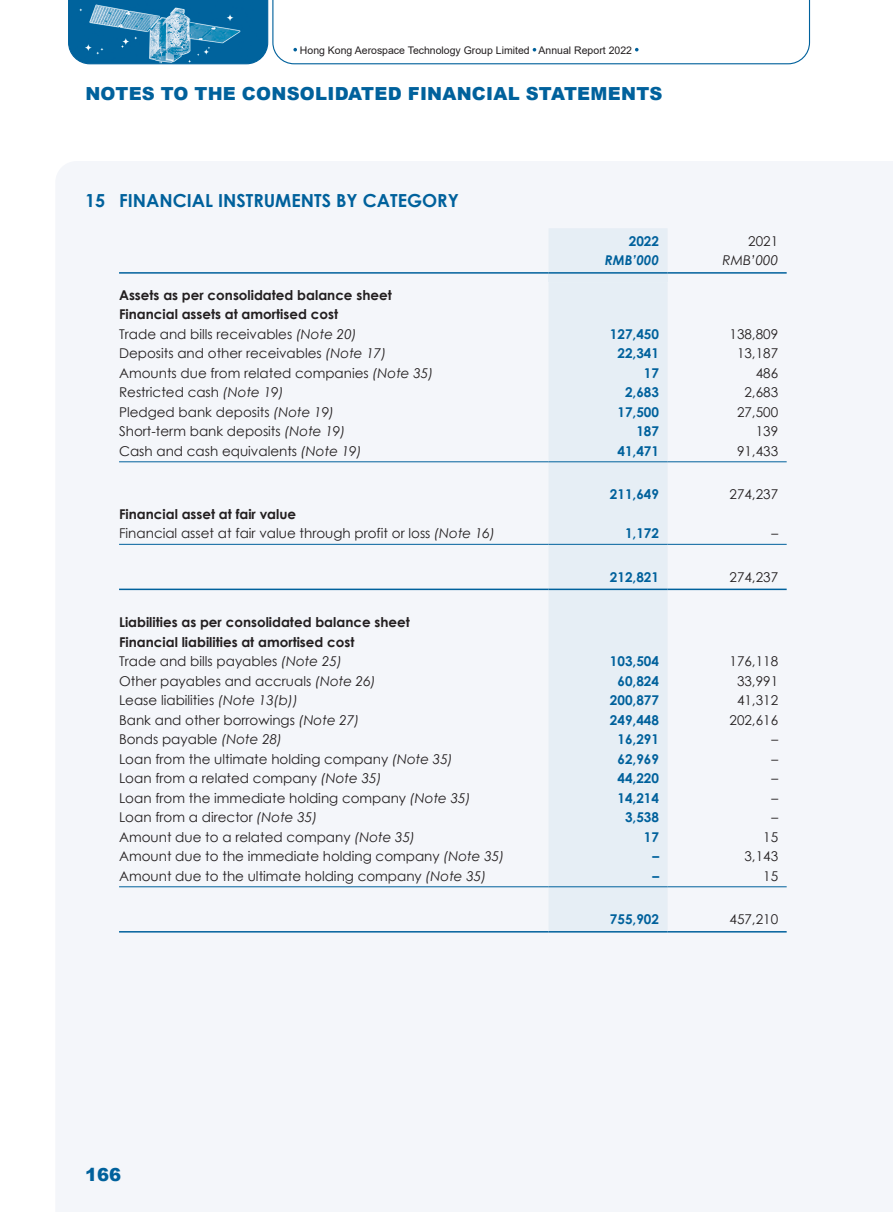
<style>
.page{position:relative;width:893px;height:1212px;background:#fff}
.page>*{position:absolute;margin:0;border:0;box-sizing:border-box;transform-origin:0 0}
.t1{font:900 18px "Arial";letter-spacing:.015em;color:#00619c}
.t2{font:700 18px "Century Gothic";color:#00619c}
.t3{font:13.5px/19.5px "Century Gothic";color:#231f20}
.t4{font:700 13.5px/19.5px "Century Gothic";color:#231f20}
.t5{font:700 13.5px "Century Gothic";color:#00619c}
.t6{font:italic 700 13.5px "Century Gothic";color:#00619c}
.t7{font:italic 13.5px "Century Gothic";color:#231f20}
.t8{font:10.5px "Arial";color:#231f20}
.s1{font-weight:400}
.s2{font-weight:400;font-style:italic}
.s3{font-style:italic}
.s4{font-weight:700}
</style>
<div class="page">
<div style="left:56px;top:161px;width:837px;height:1051px;background:#f4f6fa"></div>
<svg style="left:68px;top:0;width:743px;height:65px"></svg>
<div style="left:549px;top:228px;width:119px;height:703px;background:#e6eef5"></div>
<div style="left:549px;top:274px;width:119px;height:8px;background:#e6eef5"></div>
<hr style="left:119px;top:272px;width:430px;height:2px;background:#00619c">
<hr style="left:549px;top:272px;width:119px;height:2px;background:#00619c">
<hr style="left:668px;top:272px;width:119px;height:2px;background:#00619c">
<hr style="left:119px;top:461px;width:430px;height:1px;background:#00619c">
<hr style="left:549px;top:461px;width:119px;height:1px;background:#00619c">
<hr style="left:668px;top:461px;width:119px;height:1px;background:#00619c">
<hr style="left:119px;top:544px;width:430px;height:1px;background:#00619c">
<hr style="left:549px;top:544px;width:119px;height:1px;background:#00619c">
<hr style="left:668px;top:544px;width:119px;height:1px;background:#00619c">
<hr style="left:119px;top:589px;width:430px;height:1px;background:#00619c">
<hr style="left:549px;top:589px;width:119px;height:1px;background:#00619c">
<hr style="left:668px;top:589px;width:119px;height:1px;background:#00619c">
<hr style="left:119px;top:886px;width:430px;height:1px;background:#00619c">
<hr style="left:549px;top:886px;width:119px;height:1px;background:#00619c">
<hr style="left:668px;top:886px;width:119px;height:1px;background:#00619c">
<hr style="left:119px;top:931px;width:430px;height:1px;background:#00619c">
<hr style="left:549px;top:931px;width:119px;height:1px;background:#00619c">
<hr style="left:668px;top:931px;width:119px;height:1px;background:#00619c">
<p class="t8" style="left:300px;top:43px;width:334px">Hong Kong Aerospace Technology Group Limited Annual Report 2022</p>
<h1 class="t1" style="left:85px;top:81px;width:579px">NOTES TO THE CONSOLIDATED FINANCIAL STATEMENTS</h1>
<h1 class="t2" style="left:85px;top:187px;width:375px">15 FINANCIAL INSTRUMENTS BY CATEGORY</h1>
<p class="t4" style="left:119px;top:284px;width:274px">Assets as per consolidated balance sheet<br>Financial assets at amortised cost<br><span class="s1">Trade and bills receivables</span> <span class="s2">(Note 20)</span></p>
<p class="t5" style="left:629px;top:231px;width:32px">2022</p>
<p class="t3" style="left:748px;top:231px;width:31px">2021</p>
<p class="t6" style="left:605px;top:250px;width:56px">RMB’000</p>
<p class="t7" style="left:723px;top:251px;width:57px">RMB’000</p>
<p class="t5" style="left:610px;top:324px;width:51px">127,450</p>
<p class="t3" style="left:729px;top:324px;width:50px">138,809</p>
<p class="t3" style="left:119px;top:343px;width:269px">Deposits and other receivables <span class="s3">(Note 17)</span></p>
<p class="t5" style="left:617px;top:343px;width:43px">22,341</p>
<p class="t3" style="left:737px;top:343px;width:43px">13,187</p>
<p class="t3" style="left:119px;top:363px;width:316px">Amounts due from related companies <span class="s3">(Note 35)</span></p>
<p class="t5" style="left:644px;top:363px;width:17px">17</p>
<p class="t3" style="left:756px;top:363px;width:24px">486</p>
<p class="t3" style="left:119px;top:382px;width:166px">Restricted cash <span class="s3">(Note 19)</span></p>
<p class="t5" style="left:625px;top:382px;width:36px">2,683</p>
<p class="t3" style="left:744px;top:382px;width:35px">2,683</p>
<p class="t3" style="left:119px;top:402px;width:217px">Pledged bank deposits <span class="s3">(Note 19)</span></p>
<p class="t5" style="left:617px;top:402px;width:43px">17,500</p>
<p class="t3" style="left:737px;top:402px;width:43px">27,500</p>
<p class="t3" style="left:119px;top:421px;width:228px">Short-term bank deposits <span class="s3">(Note 19)</span></p>
<p class="t5" style="left:636px;top:421px;width:24px">187</p>
<p class="t3" style="left:756px;top:421px;width:24px">139</p>
<p class="t3" style="left:119px;top:441px;width:244px">Cash and cash equivalents <span class="s3">(Note 19)</span></p>
<p class="t5" style="left:617px;top:441px;width:43px">41,471</p>
<p class="t3" style="left:737px;top:441px;width:43px">91,433</p>
<p class="t5" style="left:610px;top:484px;width:51px">211,649</p>
<p class="t3" style="left:729px;top:484px;width:50px">274,237</p>
<p class="t3" style="left:119px;top:504px;width:378px"><span class="s4">Financial asset at fair value<br></span>Financial asset at fair value through profit or loss <span class="s3">(Note 16)</span></p>
<p class="t5" style="left:625px;top:523px;width:36px">1,172</p>
<p class="t3" style="left:771px;top:523px;width:8px">–</p>
<p class="t5" style="left:610px;top:567px;width:51px">212,821</p>
<p class="t3" style="left:729px;top:567px;width:50px">274,237</p>
<p class="t4" style="left:119px;top:612px;width:292px">Liabilities as per consolidated balance sheet<br>Financial liabilities at amortised cost<br><span class="s1">Trade and bills payables</span> <span class="s2">(Note 25)</span></p>
<p class="t5" style="left:610px;top:651px;width:51px">103,504</p>
<p class="t3" style="left:729px;top:651px;width:50px">176,118</p>
<p class="t3" style="left:119px;top:671px;width:258px">Other payables and accruals <span class="s3">(Note 26)</span></p>
<p class="t5" style="left:617px;top:670px;width:43px">60,824</p>
<p class="t3" style="left:737px;top:671px;width:43px">33,991</p>
<p class="t3" style="left:119px;top:690px;width:180px">Lease liabilities <span class="s3">(Note 13(b))</span></p>
<p class="t5" style="left:610px;top:690px;width:51px">200,877</p>
<p class="t3" style="left:737px;top:690px;width:43px">41,312</p>
<p class="t3" style="left:119px;top:710px;width:242px">Bank and other borrowings <span class="s3">(Note 27)</span></p>
<p class="t5" style="left:610px;top:709px;width:51px">249,448</p>
<p class="t3" style="left:729px;top:710px;width:50px">202,616</p>
<p class="t3" style="left:119px;top:729px;width:165px">Bonds payable <span class="s3">(Note 28)</span></p>
<p class="t5" style="left:617px;top:729px;width:43px">16,291</p>
<p class="t3" style="left:771px;top:729px;width:8px">–</p>
<p class="t3" style="left:119px;top:749px;width:335px">Loan from the ultimate holding company <span class="s3">(Note 35)</span></p>
<p class="t5" style="left:617px;top:748px;width:43px">62,969</p>
<p class="t3" style="left:771px;top:749px;width:8px">–</p>
<p class="t3" style="left:119px;top:768px;width:264px">Loan from a related company <span class="s3">(Note 35)</span></p>
<p class="t5" style="left:617px;top:768px;width:43px">44,220</p>
<p class="t3" style="left:771px;top:768px;width:8px">–</p>
<p class="t3" style="left:119px;top:788px;width:353px">Loan from the immediate holding company <span class="s3">(Note 35)</span></p>
<p class="t5" style="left:617px;top:787px;width:43px">14,214</p>
<p class="t3" style="left:771px;top:788px;width:8px">–</p>
<p class="t3" style="left:119px;top:807px;width:200px">Loan from a director <span class="s3">(Note 35)</span></p>
<p class="t5" style="left:625px;top:807px;width:36px">3,538</p>
<p class="t3" style="left:771px;top:807px;width:8px">–</p>
<p class="t3" style="left:119px;top:827px;width:298px">Amount due to a related company <span class="s3">(Note 35)</span></p>
<p class="t5" style="left:644px;top:826px;width:17px">17</p>
<p class="t3" style="left:763px;top:827px;width:16px">15</p>
<p class="t3" style="left:119px;top:846px;width:387px">Amount due to the immediate holding company <span class="s3">(Note 35)</span></p>
<p class="t5" style="left:652px;top:846px;width:8px">–</p>
<p class="t3" style="left:744px;top:846px;width:35px">3,143</p>
<p class="t3" style="left:119px;top:866px;width:369px">Amount due to the ultimate holding company <span class="s3">(Note 35)</span></p>
<p class="t5" style="left:652px;top:865px;width:8px">–</p>
<p class="t3" style="left:763px;top:866px;width:16px">15</p>
<p class="t5" style="left:610px;top:909px;width:51px">755,902</p>
<p class="t3" style="left:729px;top:909px;width:50px">457,210</p>
<h1 class="t1" style="left:85px;top:1161px;width:38px">166</h1>
</div>
